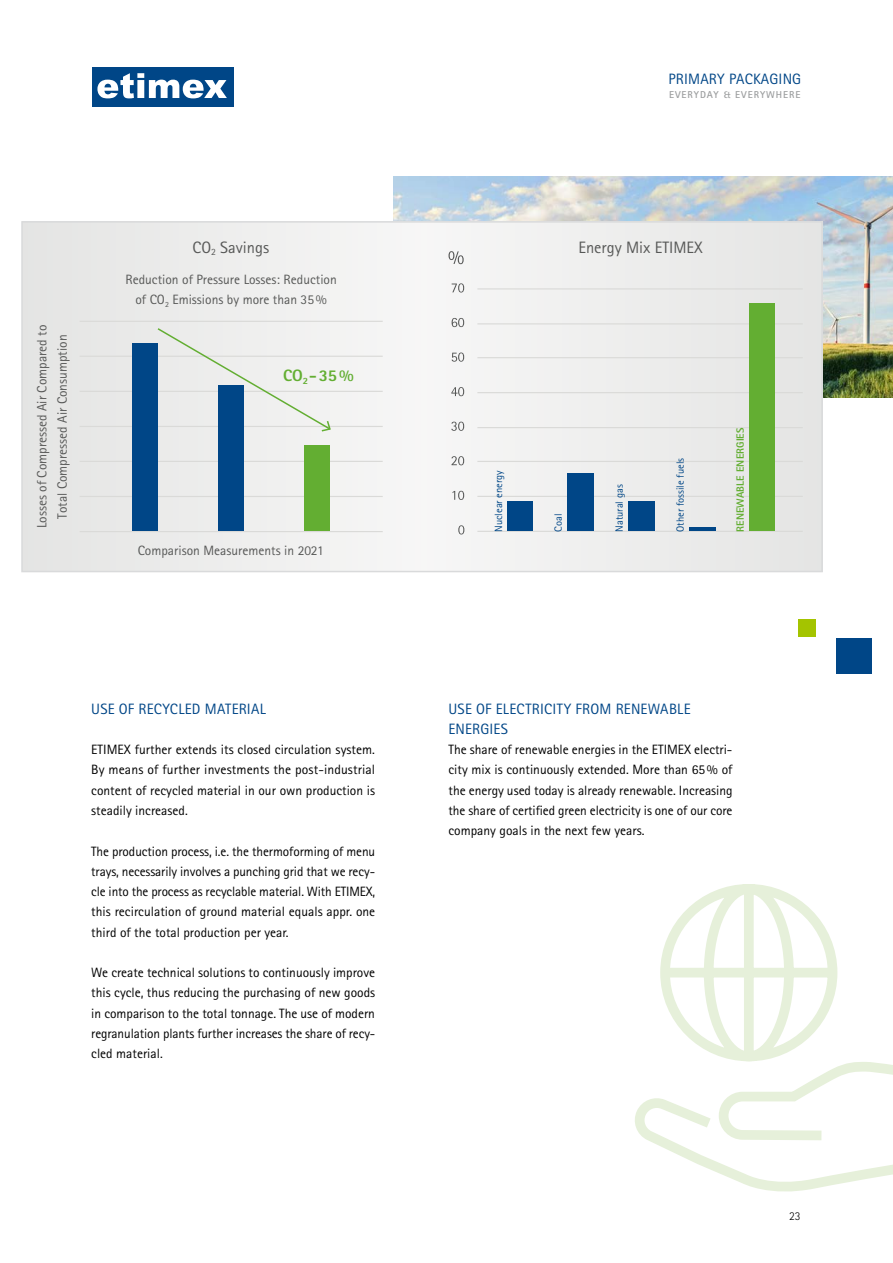
<style>
.page{position:relative;width:893px;height:1263px;background:#fff}
.page>*{position:absolute;margin:0;border:0;box-sizing:border-box;transform-origin:0 0}
.t1{font:16.5px "Rotis Sans Serif Std";color:#575857}
.t2{font:800 16.5px "Rotis Sans Serif Std";color:#63ae32}
.t3{font:15px/20.2px "Rotis Sans Serif Std";letter-spacing:.01em;color:#004687}
.t4{font:13.5px/20.2px "Rotis Sans Serif Std";color:#000;text-align:justify}
.t5{font:13.5px/20.2px "Rotis Sans Serif Std";color:#575857;text-align:center}
.t6{font:300 12px "Rotis Sans Serif Std";color:#000}
.t7{font:10.5px "Rotis Sans Serif Std";color:#004687}
.t8{font:800 10.5px "Rotis Sans Serif Std";letter-spacing:.01em;color:#63ae32}
.t9{font:700 10.05px "Rotis Sans Serif Std";letter-spacing:.095em;color:#9c9e9f}
.t10{font:9.6px "Rotis Sans Serif Std";color:#575857}
</style>
<div class="page">
<div style="left:837px;top:638px;width:35px;height:35px;background:#004687"></div>
<div style="left:798px;top:619px;width:18px;height:18px;background:#a4c400"></div>
<svg style="left:635px;top:884px;width:258px;height:308px"></svg>
<img style="left:394px;top:177px;width:499px;height:221px">
<div style="left:22px;top:222px;width:800px;height:349px;background:#ededed"></div>
<div style="left:21px;top:221px;width:802px;height:351px;border:2px solid #d9dadb"></div>
<hr style="left:80px;top:321px;width:303px;height:1px;background:#dadad8">
<hr style="left:80px;top:356px;width:303px;height:1px;background:#dadad8">
<hr style="left:80px;top:391px;width:303px;height:1px;background:#dadad8">
<hr style="left:80px;top:426px;width:303px;height:1px;background:#dadad8">
<hr style="left:80px;top:461px;width:303px;height:1px;background:#dadad8">
<hr style="left:80px;top:496px;width:303px;height:1px;background:#dadad8">
<div style="left:305px;top:445px;width:25px;height:87px;background:#63ae32"></div>
<div style="left:218px;top:385px;width:26px;height:147px;background:#004687"></div>
<div style="left:132px;top:343px;width:26px;height:189px;background:#004687"></div>
<hr style="left:80px;top:531px;width:303px;height:1px;background:#dadad8">
<hr style="left:477px;top:496px;width:326px;height:1px;background:#dadad8">
<hr style="left:477px;top:461px;width:326px;height:1px;background:#dadad8">
<hr style="left:477px;top:427px;width:326px;height:1px;background:#dadad8">
<hr style="left:477px;top:392px;width:326px;height:1px;background:#dadad8">
<hr style="left:477px;top:357px;width:326px;height:1px;background:#dadad8">
<hr style="left:477px;top:323px;width:326px;height:1px;background:#dadad8">
<hr style="left:477px;top:288px;width:326px;height:1px;background:#dadad8">
<hr style="left:477px;top:531px;width:326px;height:1px;background:#dadad8">
<svg style="left:458px;top:525px;width:6px;height:9px"></svg>
<svg style="left:452px;top:491px;width:12px;height:9px"></svg>
<svg style="left:451px;top:456px;width:13px;height:9px"></svg>
<svg style="left:451px;top:422px;width:13px;height:9px"></svg>
<svg style="left:451px;top:387px;width:13px;height:9px"></svg>
<svg style="left:452px;top:352px;width:12px;height:10px"></svg>
<svg style="left:452px;top:318px;width:12px;height:9px"></svg>
<svg style="left:452px;top:283px;width:12px;height:10px"></svg>
<svg style="left:449px;top:251px;width:15px;height:13px"></svg>
<div style="left:749px;top:303px;width:26px;height:228px;background:#63ae32"></div>
<div style="left:507px;top:502px;width:26px;height:29px;background:#004687"></div>
<div style="left:567px;top:474px;width:27px;height:57px;background:#004687"></div>
<div style="left:628px;top:502px;width:27px;height:29px;background:#004687"></div>
<hr style="left:689px;top:527px;width:26px;height:4px;background:#004687">
<svg style="left:157px;top:328px;width:174px;height:104px"></svg>
<div style="left:92px;top:67px;width:142px;height:39px;background:#004687"></div>
<svg style="left:97px;top:73px;width:130px;height:25px"></svg>
<p class="t3" style="left:668px;top:69px;width:134px">PRIMARY PACKAGING</p>
<p class="t9" style="left:669px;top:88px;width:133px">EVERYDAY &amp; EVERYWHERE</p>
<p class="t5" style="left:32px;top:528px;width:205px;rotate:-90deg">Losses of Compressed Air Compared to<br>Total Compressed Air Consumption</p>
<p class="t5" style="left:32px;top:410px;width:85px;rotate:-90deg">a compared to</p>
<p class="t5" style="left:52px;top:423px;width:87px;rotate:-90deg">a consumption</p>
<p class="t5" style="left:32px;top:526px;width:58px;rotate:-90deg">Losses of c</p>
<p class="t5" style="left:52px;top:516px;width:36px;rotate:-90deg">total c</p>
<p class="t1" style="left:192px;top:237px;width:78px">CO<sub>2</sub> Savings</p>
<p class="t1" style="left:578px;top:237px;width:126px">Energy Mix ETIMEX</p>
<p class="t10" style="left:212px;top:249px;width:17px">2 <sup>s</sup></p>
<p class="t5" style="left:125px;top:269px;width:213px">Reduction of Pressure Losses: Reduction of CO<sub>2</sub> Emissions by more than 35%</p>
<p class="t5" style="left:127px;top:269px;width:210px;text-align:left;text-indent:118px">l<br>of the CO<sub>2</sub> em ssion by more than 40 %</p>
<p class="t5" style="left:198px;top:269px;width:8px">p</p>
<p class="t2" style="left:283px;top:365px;width:72px">CO<sub>2</sub>-35%</p>
<p class="t2" style="left:303px;top:365px;width:35px"><sub>2</sub> 40</p>
<p class="t5" style="left:138px;top:540px;width:188px">Comparison Measurements in 2021</p>
<p class="t5" style="left:204px;top:540px;width:12px">m</p>
<p class="t7" style="left:492px;top:532px;width:63px;rotate:-90deg">Nuclear energy</p>
<p class="t7" style="left:552px;top:532px;width:20px;rotate:-90deg">Coal</p>
<p class="t7" style="left:613px;top:532px;width:49px;rotate:-90deg">Natural gas</p>
<p class="t7" style="left:674px;top:532px;width:75px;rotate:-90deg">Other fossile fuels</p>
<p class="t8" style="left:734px;top:532px;width:106px;rotate:-90deg">RENEWABLE ENERGIES</p>
<p class="t8" style="left:734px;top:455px;width:27px;rotate:-90deg">RGIES</p>
<p class="t3" style="left:91px;top:698px;width:176px">USE OF RECYCLED MATERIAL</p>
<p class="t4" style="left:91px;top:739px;width:285px">ETIMEX further extends its closed circulation system.<br>By means of further investments the post-industrial content of recycled material in our own production is steadily increased.</p>
<p class="t4" style="left:91px;top:841px;width:286px">The production process, i.e. the thermoforming of menu trays, necessarily involves a punching grid that we recy&shy;cle into the process as recyclable material. With ETIMEX, this recirculation of ground material equals appr. one third of the total production per year.</p>
<p class="t4" style="left:91px;top:962px;width:285px">We create technical solutions to continuously improve this cycle, thus reducing the purchasing of new goods in comparison to the total tonnage. The use of modern regranulation plants further increases the share of recy&shy;cled material.</p>
<p class="t3" style="left:449px;top:698px;width:244px">USE OF ELECTRICITY FROM RENEWABLE<br>ENERGIES</p>
<p class="t4" style="left:449px;top:739px;width:286px">The share of renewable energies in the ETIMEX electri&shy;city mix is continuously extended. More than 65% of the energy used today is already renewable. Increasing the share of certified green electricity is one of our core company goals in the next few years.</p>
<p class="t6" style="left:789px;top:1209px;width:13px">23</p>
</div>
